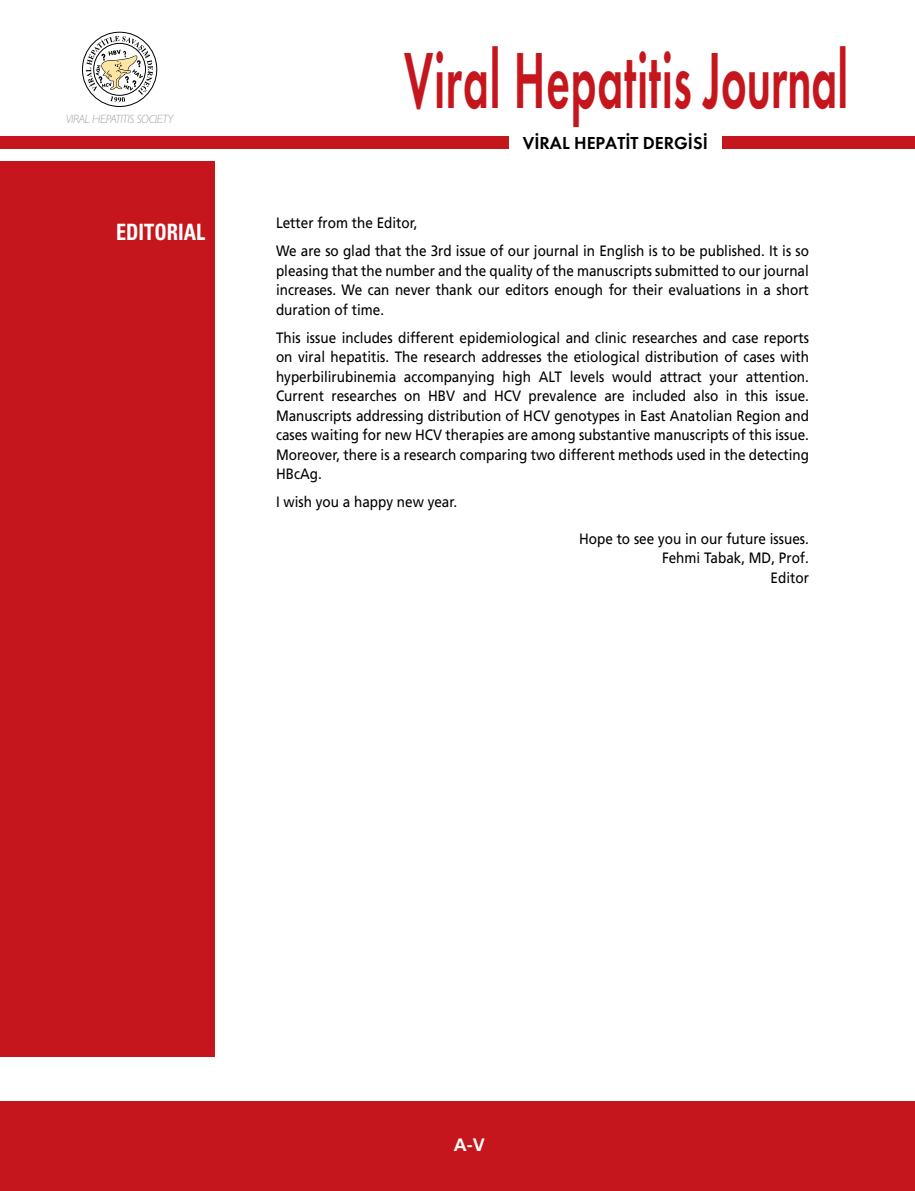
<style>
.page{position:relative;width:915px;height:1191px;background:#fff}
.page>*{position:absolute;margin:0;border:0;box-sizing:border-box;transform-origin:0 0}
.t1{font:82.5px "Futura Demi";letter-spacing:.02em;color:#c6161d;scale:.55 1}
.t2{font:22.5px "Univers Cond Bd Tr";color:#fff;scale:.9 1}
.t3{font:18px "Futura Demi";color:#000}
.t4{font:700 18px "Frutiger LT Std";color:#fff}
.t5{font:15px/19.5px "Frutiger LT Std";color:#000;text-align:justify;scale:.9 1}
.t6{font:12px "Gill Sans Light Italic Tr";letter-spacing:-.04em;color:#a3a5a8}
</style>
<div class="page">
<div style="left:0;top:1101px;width:914px;height:90px;background:#c6161d"></div>
<div style="left:0;top:162px;width:215px;height:894px;background:#c6161d"></div>
<svg style="left:82px;top:32px;width:75px;height:74px"></svg>
<div style="left:82px;top:32px;width:75px;height:75px;border:1px solid #000;border-radius:50%"></div>
<svg style="left:86px;top:36px;width:67px;height:66px"></svg>
<div style="left:0;top:137px;width:508px;height:12px;background:#c6161d"></div>
<div style="left:721px;top:137px;width:193px;height:12px;background:#c6161d"></div>
<p class="t6" style="left:66px;top:112px;width:109px">VIRAL HEPATITIS SOCIETY</p>
<h2 class="t2" style="left:116px;top:218px;width:100px">EDITORIAL</h2>
<h1 class="t1" style="left:404px;top:32px;width:808px">Viral Hepatitis Journal</h1>
<p class="t3" style="left:522px;top:132px;width:186px">VİRAL HEPATİT DERGİSİ</p>
<p class="t5" style="left:276px;top:209px;width:593px;line-height:28px">Letter from the Editor,<br>We are so glad that the 3rd issue of our journal in English is to be published. It is so</p>
<p class="t5" style="left:276px;top:261px;width:593px">pleasing that the number and the quality of the manuscripts submitted to our journal increases. We can never thank our editors enough for their evaluations in a short duration of time.</p>
<p class="t5" style="left:276px;top:328px;width:593px">This issue includes different epidemiological and clinic researches and case reports on viral hepatitis. The research addresses the etiological distribution of cases with hyperbilirubinemia accompanying high ALT levels would attract your attention.<br>Current researches on HBV and HCV prevalence are included also in this issue.<br>Manuscripts addressing distribution of HCV genotypes in East Anatolian Region and cases waiting for new HCV therapies are among substantive manuscripts of this issue.<br>Moreover, there is a research comparing two different methods used in the detecting HBcAg.</p>
<p class="t5" style="left:276px;top:492px;width:203px">I wish you a happy new year.</p>
<p class="t5" style="left:579px;top:529px;width:257px;text-align:right">Hope to see you in our future issues.<br>Fehmi Tabak, MD, Prof.<br>Editor</p>
<p class="t4" style="left:453px;top:1134px;width:32px">A-V</p>
</div>
